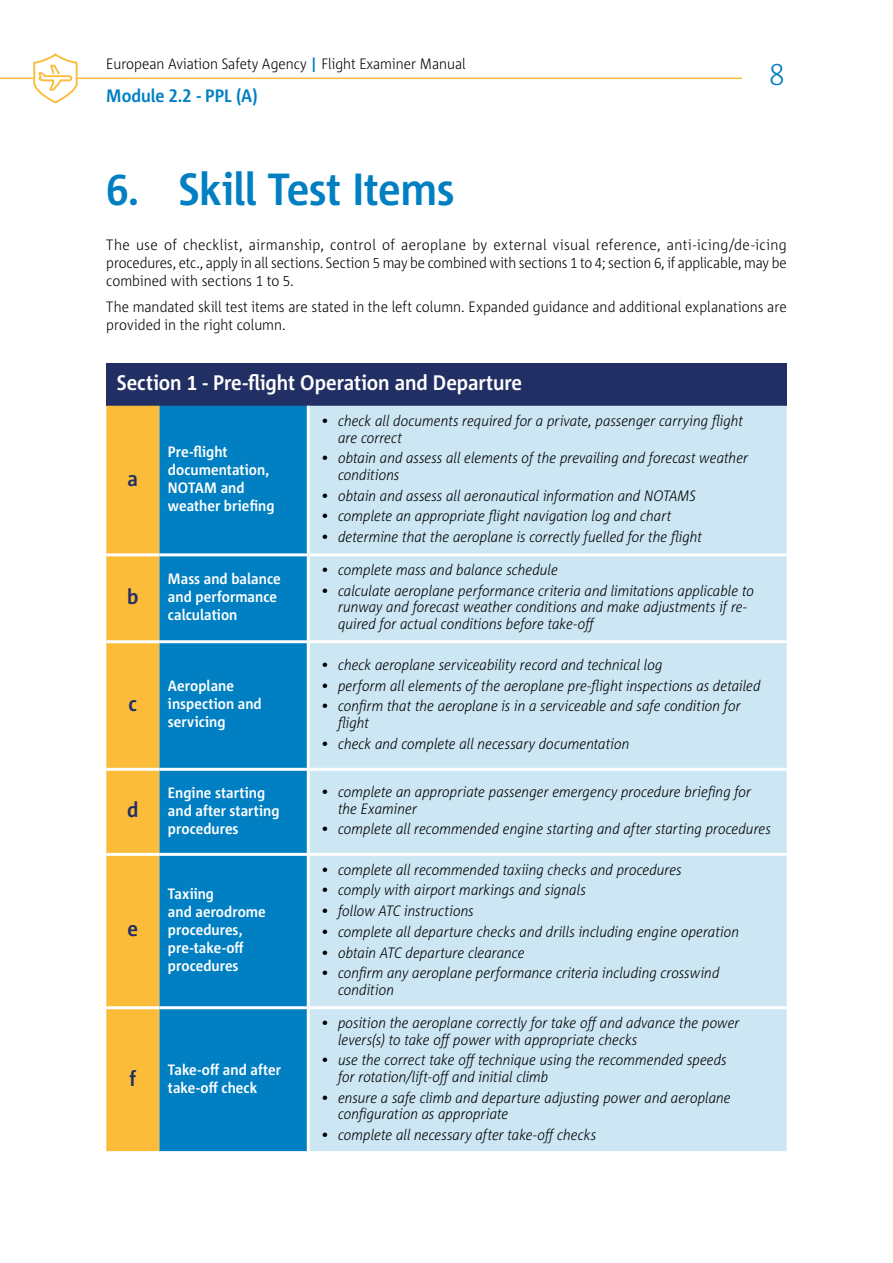
<style>
.page{position:relative;width:893px;height:1263px;background:#fff}
.page>*{position:absolute;margin:0;border:0;box-sizing:border-box;transform-origin:0 0}
.t1{font:700 45px "Corpid E1 s S Cd";letter-spacing:-.01em;color:#007fc2}
.t2{font:300 30px "Corpid E1 s S Cd";color:#007fc2}
.t3{font:700 21px "Corpid E1 s S Cd";letter-spacing:-.005em;color:#fff}
.t4{font:700 21px "Corpid E1 s S Cd";color:#222f64}
.t5{font:700 18px "Corpid E1 s S Cd";letter-spacing:-.005em;color:#007fc2}
.t6{font:italic 300 15px/16.5px "Corpid E1 s S Cd";color:#000}
.t7{font:300 15px/18px "Corpid E1 s S Cd";color:#000;text-align:justify}
.t8{font:700 15px/18px "Corpid E1 s S Cd";letter-spacing:.005em;color:#fff}
.s1{font-weight:700;color:#007fc2}
</style>
<div class="page">
<hr style="left:78px;top:78px;width:664px;height:1px;background:#fbbc39">
<hr style="left:0;top:78px;width:33px;height:1px;background:#fbbc39">
<svg style="left:32px;top:53px;width:47px;height:51px"></svg>
<div style="left:106px;top:363px;width:681px;height:43px;background:#222f64"></div>
<div style="left:106px;top:406px;width:53px;height:745px;background:#fbbc39"></div>
<div style="left:159px;top:406px;width:148px;height:745px;background:#007fc2"></div>
<div style="left:310px;top:406px;width:477px;height:745px;background:#cce6f3"></div>
<hr style="left:106px;top:553px;width:53px;height:3px;background:#fff">
<hr style="left:159px;top:553px;width:149px;height:3px;background:#fff">
<hr style="left:308px;top:553px;width:479px;height:3px;background:#fff">
<hr style="left:106px;top:640px;width:53px;height:3px;background:#fff">
<hr style="left:159px;top:640px;width:149px;height:3px;background:#fff">
<hr style="left:308px;top:640px;width:479px;height:3px;background:#fff">
<hr style="left:106px;top:768px;width:53px;height:3px;background:#fff">
<hr style="left:159px;top:768px;width:149px;height:3px;background:#fff">
<hr style="left:308px;top:768px;width:479px;height:3px;background:#fff">
<hr style="left:106px;top:853px;width:53px;height:3px;background:#fff">
<hr style="left:159px;top:853px;width:149px;height:3px;background:#fff">
<hr style="left:308px;top:853px;width:479px;height:3px;background:#fff">
<hr style="left:106px;top:1006px;width:53px;height:3px;background:#fff">
<hr style="left:159px;top:1006px;width:149px;height:3px;background:#fff">
<hr style="left:308px;top:1006px;width:479px;height:3px;background:#fff">
<p class="t7" style="left:106px;top:55px;width:361px">European Aviation Safety Agency <span class="s1">|</span> Flight Examiner Manual</p>
<p class="t5" style="left:106px;top:84px;width:153px">Module 2.2 - PPL (A)</p>
<h2 class="t2" style="left:769px;top:56px;width:16px">8</h2>
<h1 class="t1" style="left:106px;top:161px;width:350px">6. Skill Test Items</h1>
<p class="t7" style="left:106px;top:235px;width:682px">The use of checklist, airmanship, control of aeroplane by external visual reference, anti-icing/de-icing procedures, etc., apply in all sections. Section 5 may be combined with sections 1 to 4; section 6, if applicable, may be combined with sections 1 to 5.</p>
<p class="t7" style="left:106px;top:297px;width:682px">The mandated skill test items are stated in the left column. Expanded guidance and additional explanations are provided in the right column.</p>
<h3 class="t3" style="left:117px;top:369px;width:407px">Section 1 - Pre-flight Operation and Departure</h3>
<h3 class="t4" style="left:128px;top:465px;width:12px">a</h3>
<h3 class="t4" style="left:127px;top:583px;width:13px">b</h3>
<h3 class="t4" style="left:129px;top:690px;width:10px">c</h3>
<h3 class="t4" style="left:127px;top:797px;width:13px">d</h3>
<h3 class="t4" style="left:128px;top:916px;width:12px">e</h3>
<p class="t8" style="left:168px;top:442px;width:108px">Pre-flight documentation,<br>NOTAM and weather briefing</p>
<p class="t8" style="left:168px;top:569px;width:114px">Mass and balance and performance calculation</p>
<p class="t8" style="left:168px;top:677px;width:95px">Aeroplane inspection and servicing</p>
<p class="t6" style="left:338px;top:412px;width:406px;text-indent:-17px">• check all documents required for a private, passenger carrying flight are correct</p>
<p class="t6" style="left:338px;top:449px;width:412px;text-indent:-17px">• obtain and assess all elements of the prevailing and forecast weather conditions</p>
<p class="t6" style="left:321px;top:487px;width:376px">• obtain and assess all aeronautical information and NOTAMS</p>
<p class="t6" style="left:321px;top:507px;width:352px">• complete an appropriate flight navigation log and chart</p>
<p class="t6" style="left:321px;top:528px;width:383px">• determine that the aeroplane is correctly fuelled for the flight</p>
<p class="t6" style="left:321px;top:561px;width:239px">• complete mass and balance schedule</p>
<p class="t6" style="left:338px;top:582px;width:417px;text-indent:-17px">• calculate aeroplane performance criteria and limitations applicable to runway and forecast weather conditions and make adjustments if re&shy;quired for actual conditions before take-off</p>
<p class="t6" style="left:321px;top:656px;width:343px">• check aeroplane serviceability record and technical log</p>
<p class="t6" style="left:321px;top:677px;width:441px">• perform all elements of the aeroplane pre-flight inspections as detailed</p>
<p class="t6" style="left:338px;top:697px;width:404px;text-indent:-17px">• confirm that the aeroplane is in a serviceable and safe condition for flight</p>
<p class="t6" style="left:321px;top:735px;width:310px">• check and complete all necessary documentation</p>
<p class="t8" style="left:168px;top:783px;width:113px">Engine starting and after starting procedures</p>
<p class="t6" style="left:338px;top:783px;width:415px;text-indent:-17px">• complete an appropriate passenger emergency procedure briefing for the Examiner</p>
<p class="t6" style="left:321px;top:820px;width:451px">• complete all recommended engine starting and after starting procedures</p>
<p class="t8" style="left:168px;top:884px;width:99px">Taxiing<br>and aerodrome procedures, pre-take-off procedures</p>
<p class="t6" style="left:321px;top:861px;width:362px">• complete all recommended taxiing checks and procedures</p>
<p class="t6" style="left:321px;top:881px;width:266px">• comply with airport markings and signals</p>
<p class="t6" style="left:321px;top:902px;width:154px">• follow ATC instructions</p>
<p class="t6" style="left:321px;top:923px;width:420px">• complete all departure checks and drills including engine operation</p>
<p class="t6" style="left:321px;top:944px;width:205px">• obtain ATC departure clearance</p>
<p class="t6" style="left:338px;top:964px;width:383px;text-indent:-17px">• confirm any aeroplane performance criteria including crosswind condition</p>
<h3 class="t4" style="left:130px;top:1065px;width:8px">f</h3>
<p class="t8" style="left:168px;top:1060px;width:114px">Take-off and after take-off check</p>
<p class="t6" style="left:338px;top:1014px;width:403px;text-indent:-17px">• position the aeroplane correctly for take off and advance the power levers(s) to take off power with appropriate checks</p>
<p class="t6" style="left:338px;top:1051px;width:390px;text-indent:-17px">• use the correct take off technique using the recommended speeds for rotation/lift-off and initial climb</p>
<p class="t6" style="left:338px;top:1089px;width:394px;text-indent:-17px">• ensure a safe climb and departure adjusting power and aeroplane configuration as appropriate</p>
<p class="t6" style="left:321px;top:1126px;width:277px">• complete all necessary after take-off checks</p>
</div>
